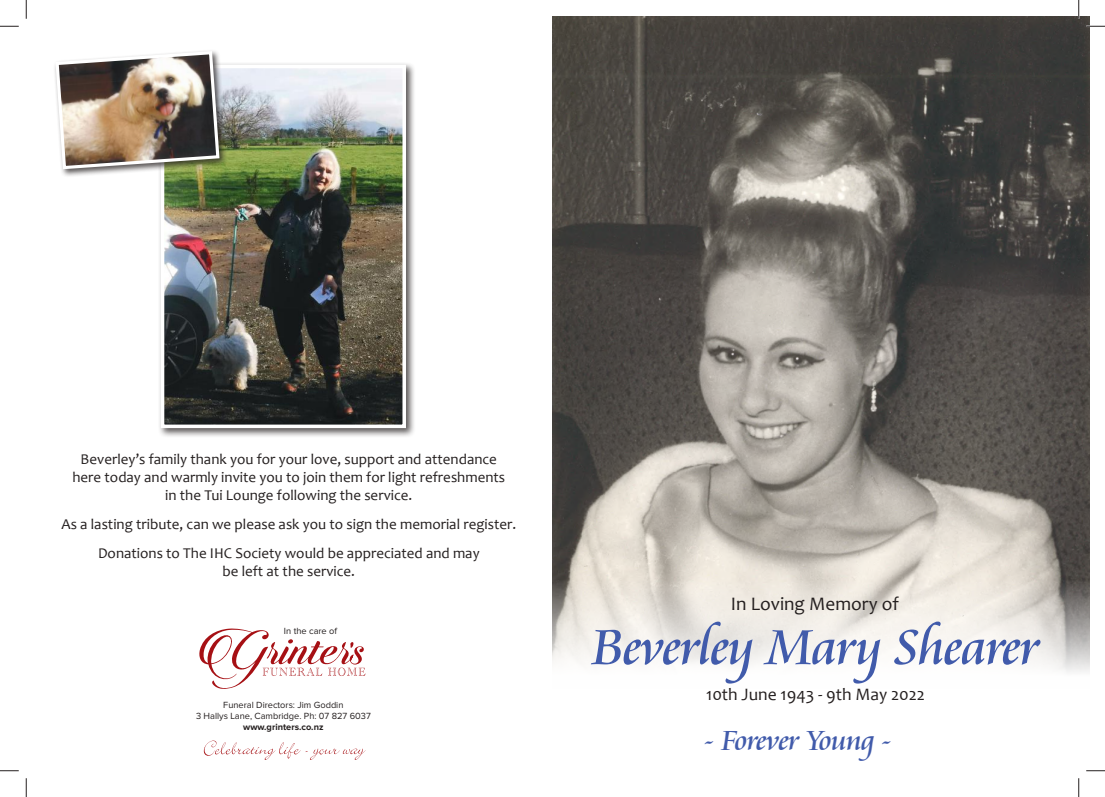
<style>
.page{position:relative;width:1105px;height:797px;background:#fff}
.page>*{position:absolute;margin:0;border:0;box-sizing:border-box;transform-origin:0 0}
.t1{font:54.25px "Cataneo BT";letter-spacing:-.03em;color:#415bab}
.t2{font:30.38px "Cataneo BT";letter-spacing:-.03em;color:#415bab}
.t3{font:19.25px "Candara";color:#241f1f}
.t4{font:17.5px "Candara";color:#241f1f}
.t5{font:15px/18px "Candara";color:#241f1f;text-align:center}
.t6{font:9.25px/11.1px "Proxima Nova";color:#241f1f;text-align:center}
.t7{font:700 9.25px "Proxima Nova";color:#241f1f}
</style>
<div class="page">
<img style="left:552px;top:16px;width:537px;height:656px">
<svg style="left:199px;top:628px;width:166px;height:61px"></svg>
<svg style="left:204px;top:740px;width:161px;height:20px"></svg>
<div style="left:158px;top:62px;width:258px;height:375px;background:#241f1f;opacity:.75"></div>
<img style="left:166px;top:70px;width:235px;height:353px">
<div style="left:161px;top:65px;width:245px;height:363px;border:4px solid #fff"></div>
<div style="left:53px;top:49px;width:174px;height:129px;background:#241f1f;opacity:.75"></div>
<img style="left:54px;top:49px;width:167px;height:122px">
<svg style="left:0;top:25px;width:19px;height:2px"></svg>
<svg style="left:1086px;top:25px;width:19px;height:2px"></svg>
<svg style="left:0;top:770px;width:19px;height:1px"></svg>
<svg style="left:1086px;top:770px;width:19px;height:1px"></svg>
<svg style="left:25px;top:0;width:2px;height:19px"></svg>
<svg style="left:25px;top:778px;width:2px;height:19px"></svg>
<svg style="left:1078px;top:0;width:1px;height:19px"></svg>
<svg style="left:1078px;top:778px;width:1px;height:19px"></svg>
<p class="t5" style="left:72px;top:450px;width:434px">Beverley’s family thank you for your love, support and attendance here today and warmly invite you to join them for light refreshments in the Tui Lounge following the service.</p>
<p class="t5" style="left:61px;top:509px;width:456px;line-height:28.6px">As a lasting tribute, can we please ask you to sign the memorial register.<br>Donations to The IHC Society would be appreciated and may</p>
<p class="t5" style="left:222px;top:561px;width:134px">be left at the service.</p>
<p class="t6" style="left:284px;top:625px;width:55px">In the care of</p>
<p class="t6" style="left:196px;top:699px;width:176px">Funeral Directors: Jim Goddin<br>3 Hallys Lane, Cambridge. Ph: 07 827 6037</p>
<p class="t7" style="left:243px;top:722px;width:82px">www.grinters.co.nz</p>
<p class="t3" style="left:731px;top:592px;width:170px">In Loving Memory of</p>
<h1 class="t1" style="left:591px;top:613px;width:450px">Beverley Mary Shearer</h1>
<p class="t4" style="left:706px;top:683px;width:220px">10th June 1943 - 9th May 2022</p>
<h2 class="t2" style="left:704px;top:721px;width:189px">- Forever Young -</h2>
</div>
